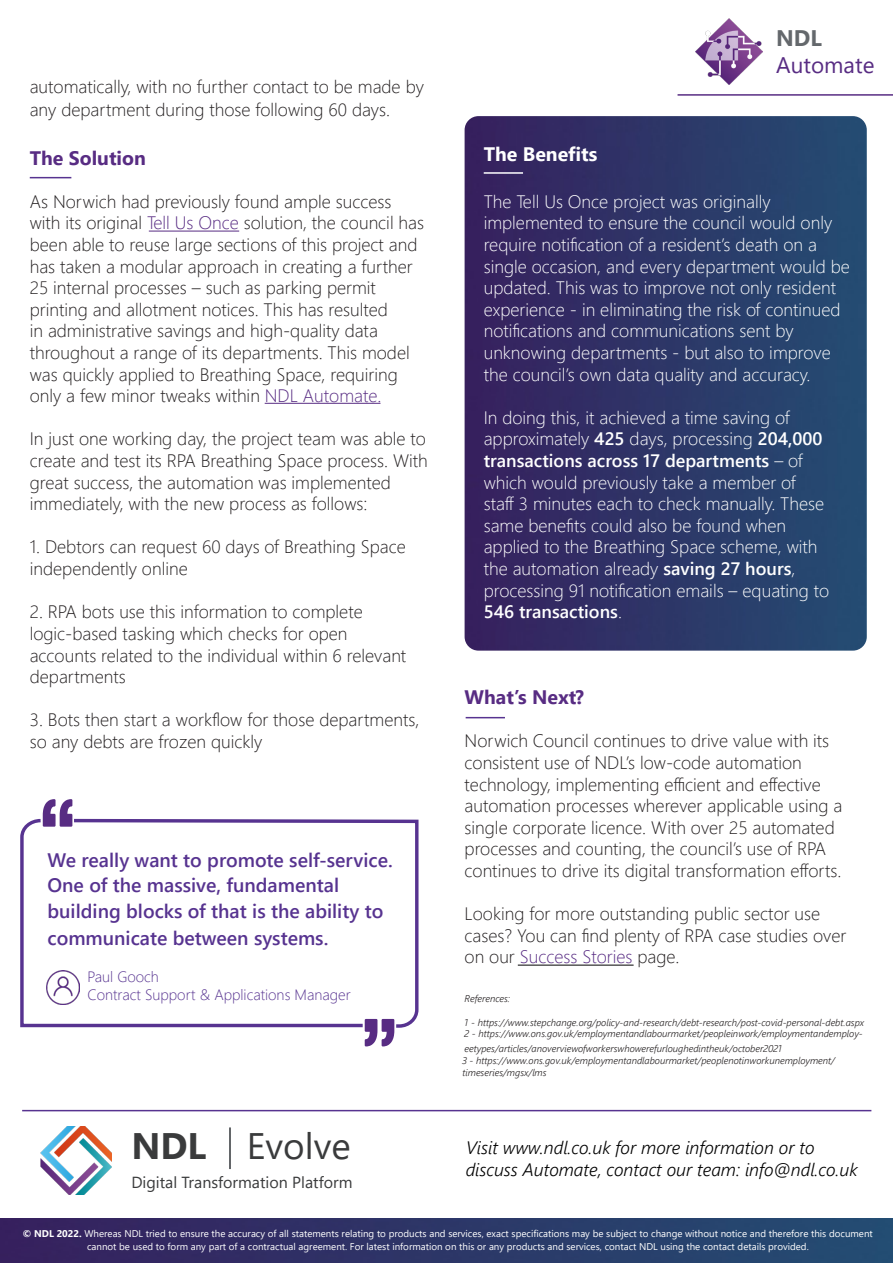
<style>
.page{position:relative;width:893px;height:1263px;background:#fff}
.page>*{position:absolute;margin:0;border:0;box-sizing:border-box;transform-origin:0 0}
.t1{font:36.9px "Segoe UI";color:#3a3b3c}
.t2{font:22.5px "Segoe UI";color:#582c83}
.t3{font:700 22.5px "Segoe UI";color:#64686c}
.t4{font:600 19.5px/25.5px "Segoe UI";color:#573390}
.t5{font:700 19.5px "Segoe UI";color:#582c83}
.t6{font:700 19.5px "Segoe UI";color:#fff}
.t7{font:300 18px/21.6px "Segoe UI";color:#231f20}
.t8{font:300 18px/21.6px "Segoe UI";color:#fff}
.t9{font:italic 300 18px "Segoe UI";color:#000}
.t10{font:16.05px "Segoe UI";color:#3a3b3c}
.t11{font:300 15px "Segoe UI";color:#573390}
.t12{font:italic 300 9.75px/14.4px "Segoe UI";color:#231f20}
.t13{font:9.75px/12.6px "Segoe UI";color:#fff;text-align:center}
.s1{color:#582c83}
.s2{font-weight:700}
.s3{font-weight:600}
</style>
<div class="page">
<img style="left:0;top:1218px;width:893px;height:45px">
<img style="left:465px;top:116px;width:402px;height:535px">
<hr style="left:30px;top:177px;width:41px;height:1px;background:#573390">
<svg style="left:20px;top:817px;width:51px;height:211px"></svg>
<svg style="left:43px;top:799px;width:29px;height:28px"></svg>
<svg style="left:71px;top:817px;width:348px;height:212px"></svg>
<img style="left:47px;top:971px;width:33px;height:33px">
<svg style="left:365px;top:1019px;width:29px;height:27px"></svg>
<hr style="left:484px;top:172px;width:39px;height:2px;background:#fff">
<hr style="left:466px;top:717px;width:39px;height:1px;background:#573390">
<hr style="left:518px;top:965px;width:116px;height:1px;background:#000">
<hr style="left:149px;top:231px;width:90px;height:1px;background:#582c83">
<hr style="left:265px;top:403px;width:115px;height:1px;background:#582c83">
<img style="left:695px;top:19px;width:67px;height:66px">
<hr style="left:677px;top:94px;width:216px;height:2px;background:#582c83">
<img style="left:40px;top:1126px;width:72px;height:69px">
<hr style="left:229px;top:1127px;width:2px;height:42px;background:#313538">
<hr style="left:22px;top:1110px;width:849px;height:1px;background:#573390">
<p class="t7" style="left:30px;top:73px;width:396px;line-height:23.4px">automatically, with no further contact to be made by any department during those following 60 days.</p>
<p class="t5" style="left:30px;top:139px;width:118px">The Solution</p>
<p class="t7" style="left:30px;top:189px;width:396px">As Norwich had previously found ample success with its original <span class="s1">Tell Us Once</span> solution, the council has been able to reuse large sections of this project and has taken a modular approach in creating a further 25 internal processes – such as parking permit printing and allotment notices. This has resulted<br>in administrative savings and high-quality data throughout a range of its departments. This model was quickly applied to Breathing Space, requiring only a few minor tweaks within <span class="s1">NDL Automate.</span></p>
<p class="t7" style="left:30px;top:426px;width:400px">In just one working day, the project team was able to create and test its RPA Breathing Space process. With great success, the automation was implemented immediately, with the new process as follows:</p>
<p class="t7" style="left:30px;top:534px;width:378px">1. Debtors can request 60 days of Breathing Space independently online</p>
<p class="t7" style="left:30px;top:599px;width:378px">2. RPA bots use this information to complete logic-based tasking which checks for open accounts related to the individual within 6 relevant departments</p>
<p class="t7" style="left:30px;top:707px;width:391px">3. Bots then start a workflow for those departments, so any debts are frozen quickly</p>
<p class="t4" style="left:48px;top:846px;width:347px">We really want to promote self-service.<br>One of the massive, fundamental building blocks of that is the ability to</p>
<p class="t4" style="left:48px;top:924px;width:282px">communicate between systems.</p>
<p class="t11" style="left:87px;top:963px;width:73px">Paul Gooch</p>
<p class="t11" style="left:87px;top:981px;width:265px">Contract Support &amp; Applications Manager</p>
<p class="t1" style="left:131px;top:1111px;width:221px"><span class="s2">NDL</span> Evolve</p>
<p class="t10" style="left:131px;top:1167px;width:223px">Digital Transformation Platform</p>
<p class="t3" style="left:776px;top:17px;width:47px">NDL</p>
<p class="t2" style="left:776px;top:44px;width:100px">Automate</p>
<p class="t6" style="left:484px;top:136px;width:115px">The Benefits</p>
<p class="t8" style="left:484px;top:189px;width:368px">The Tell Us Once project was originally implemented to ensure the council would only require notification of a resident’s death on a single occasion, and every department would be updated. This was to improve not only resident experience - in eliminating the risk of continued notifications and communications sent by unknowing departments - but also to improve the council’s own data quality and accuracy.</p>
<p class="t8" style="left:484px;top:405px;width:347px">In doing this, it achieved a time saving of approximately <span class="s3">425</span> days, processing <span class="s3">204,000 transactions across 17 departments</span> – of which would previously take a member of staff 3 minutes each to check manually. These same benefits could also be found when applied to the Breathing Space scheme, with the automation already <span class="s3">saving 27 hours</span>, processing 91 notification emails – equating to <span class="s3">546 transactions</span>.</p>
<p class="t5" style="left:465px;top:679px;width:121px">What’s Next?</p>
<p class="t7" style="left:465px;top:728px;width:366px">Norwich Council continues to drive value with its consistent use of NDL’s low-code automation</p>
<p class="t7" style="left:465px;top:772px;width:358px">technology, implementing efficient and effective</p>
<p class="t7" style="left:465px;top:793px;width:379px">automation processes wherever applicable using a single corporate licence. With over 25 automated processes and counting, the council’s use of RPA continues to drive its digital transformation efforts.</p>
<p class="t7" style="left:465px;top:901px;width:357px">Looking for more outstanding public sector use</p>
<p class="t7" style="left:465px;top:923px;width:383px">cases? You can find plenty of RPA case studies over on our <span class="s1">Success Stories</span> page.</p>
<p class="t12" style="left:465px;top:990px;width:47px">References:</p>
<p class="t12" style="left:465px;top:1013px;width:401px">1 - https://www.stepchange.org/policy-and-research/debt-research/post-covid-personal-debt.aspx</p>
<p class="t12" style="left:465px;top:1025px;width:400px">2 - https://www.ons.gov.uk/employmentandlabourmarket/peopleinwork/employmentandemploy&shy;eetypes/articles/anoverviewofworkerswhowerefurloughedintheuk/october2021</p>
<p class="t12" style="left:462px;top:1053px;width:374px;line-height:11.7px">3 - https://www.ons.gov.uk/employmentandlabourmarket/peoplenotinworkunemployment/ timeseries/mgsx/lms</p>
<p class="t9" style="left:466px;top:1131px;width:350px">Visit www.ndl.co.uk for more information or to</p>
<p class="t9" style="left:466px;top:1152px;width:393px">discuss Automate, contact our team: info@ndl.co.uk</p>
<p class="t13" style="left:23px;top:1226px;width:851px"><span class="s2">© NDL 2022.</span> Whereas NDL tried to ensure the accuracy of all statements relating to products and services, exact specifications may be subject to change without notice and therefore this document cannot be used to form any part of a contractual agreement. For latest information on this or any products and services, contact NDL using the contact details provided.</p>
</div>
